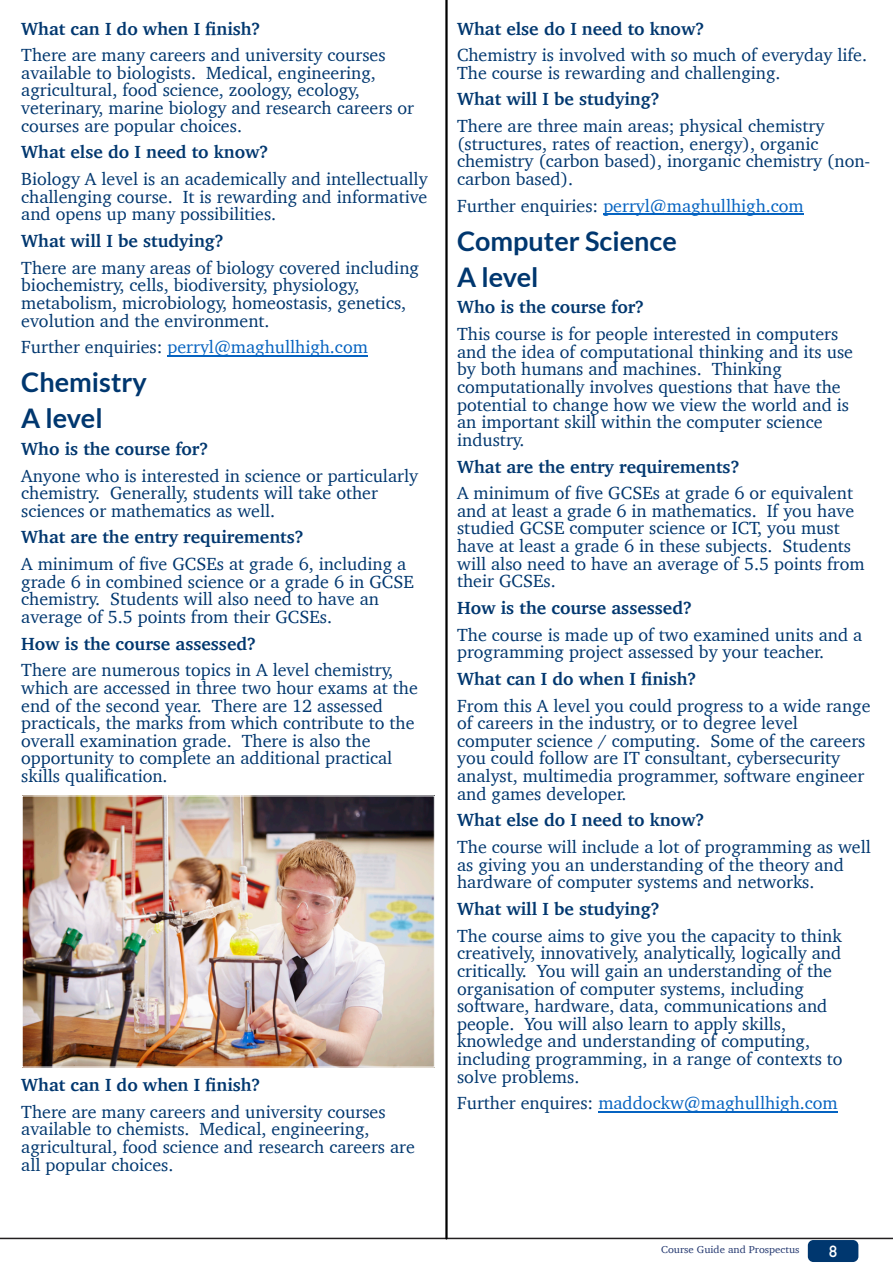
<style>
.page{position:relative;width:893px;height:1263px;background:#fff}
.page>*{position:absolute;margin:0;border:0;box-sizing:border-box;transform-origin:0 0}
.t1{font:700 27px/36px "Lato";color:#00376f}
.t2{font:18px/17.7px "Charter";color:#00376f}
.t3{font:700 18px "Charter";color:#00376f}
.t4{font:18px "Charter";color:#0563c1}
.t5{font:500 15px "Futura";color:#fff}
.t6{font:10.35px "Charter";color:#22376f;scale:1.05 1}
.s1{color:#00376f}
</style>
<div class="page">
<hr style="left:168px;top:355px;width:200px;height:1px;background:#0563c1">
<hr style="left:603px;top:214px;width:201px;height:1px;background:#0563c1">
<hr style="left:598px;top:1111px;width:240px;height:1px;background:#0563c1">
<img style="left:24px;top:798px;width:408px;height:267px">
<div style="left:22px;top:796px;width:412px;height:271px;border:1px solid #fff"></div>
<hr style="left:0;top:1238px;width:893px;height:1px;background:#231f20">
<div style="left:808px;top:1240px;width:50px;height:22px;background:#00376f;border-radius:5px"></div>
<hr style="left:445px;top:0;width:3px;height:1238px;background:#000">
<p class="t3" style="left:21px;top:17px;width:241px">What can I do when I finish?</p>
<p class="t2" style="left:21px;top:46px;width:394px">There are many careers and university courses available to biologists. Medical, engineering, agricultural, food science, zoology, ecology, veterinary, marine biology and research careers or courses are popular choices.</p>
<p class="t3" style="left:21px;top:141px;width:249px">What else do I need to know?</p>
<p class="t2" style="left:21px;top:170px;width:408px;text-align:justify">Biology A level is an academically and intellectually challenging course. It is rewarding and informative and opens up many possibilities.</p>
<p class="t3" style="left:21px;top:229px;width:204px">What will I be studying?</p>
<p class="t2" style="left:21px;top:258px;width:399px">There are many areas of biology covered including biochemistry, cells, biodiversity, physiology, metabolism, microbiology, homeostasis, genetics, evolution and the environment.</p>
<p class="t4" style="left:21px;top:336px;width:348px"><span class="s1">Further enquiries:</span> perryl@maghullhigh.com</p>
<h1 class="t1" style="left:21px;top:366px;width:127px">Chemistry<br>A level</h1>
<p class="t3" style="left:21px;top:437px;width:188px">Who is the course for?</p>
<p class="t2" style="left:21px;top:466px;width:398px">Anyone who is interested in science or particularly chemistry. Generally, students will take other sciences or mathematics as well.</p>
<p class="t3" style="left:21px;top:526px;width:284px">What are the entry requirements?</p>
<p class="t2" style="left:21px;top:554px;width:394px">A minimum of five GCSEs at grade 6, including a grade 6 in combined science or a grade 6 in GCSE chemistry. Students will also need to have an average of 5.5 points from their GCSEs.</p>
<p class="t3" style="left:21px;top:632px;width:236px">How is the course assessed?</p>
<p class="t2" style="left:21px;top:661px;width:398px">There are numerous topics in A level chemistry, which are accessed in three two hour exams at the end of the second year. There are 12 assessed practicals, the marks from which contribute to the overall examination grade. There is also the opportunity to complete an additional practical skills qualification.</p>
<p class="t3" style="left:21px;top:1073px;width:241px">What can I do when I finish?</p>
<p class="t2" style="left:21px;top:1102px;width:395px">There are many careers and university courses available to chemists. Medical, engineering, agricultural, food science and research careers are all popular choices.</p>
<p class="t3" style="left:457px;top:17px;width:249px">What else do I need to know?</p>
<p class="t2" style="left:457px;top:46px;width:411px">Chemistry is involved with so much of everyday life.<br>The course is rewarding and challenging.</p>
<p class="t3" style="left:457px;top:88px;width:204px">What will I be studying?</p>
<p class="t2" style="left:457px;top:117px;width:415px">There are three main areas; physical chemistry (structures, rates of reaction, energy), organic chemistry (carbon based), inorganic chemistry (non&shy;carbon based).</p>
<p class="t4" style="left:457px;top:194px;width:348px"><span class="s1">Further enquiries:</span> perryl@maghullhigh.com</p>
<h1 class="t1" style="left:457px;top:224px;width:221px">Computer Science<br>A level</h1>
<p class="t3" style="left:457px;top:296px;width:188px">Who is the course for?</p>
<p class="t2" style="left:457px;top:324px;width:397px">This course is for people interested in computers and the idea of computational thinking and its use by both humans and machines. Thinking computationally involves questions that have the potential to change how we view the world and is an important skill within the computer science industry.</p>
<p class="t3" style="left:457px;top:455px;width:284px">What are the entry requirements?</p>
<p class="t2" style="left:457px;top:484px;width:409px">A minimum of five GCSEs at grade 6 or equivalent and at least a grade 6 in mathematics. If you have studied GCSE computer science or ICT, you must have at least a grade 6 in these subjects. Students will also need to have an average of 5.5 points from their GCSEs.</p>
<p class="t3" style="left:457px;top:596px;width:236px">How is the course assessed?</p>
<p class="t2" style="left:457px;top:625px;width:407px">The course is made up of two examined units and a programming project assessed by your teacher.</p>
<p class="t3" style="left:457px;top:667px;width:241px">What can I do when I finish?</p>
<p class="t2" style="left:457px;top:696px;width:415px">From this A level you could progress to a wide range of careers in the industry, or to degree level computer science / computing. Some of the careers you could follow are IT consultant, cybersecurity analyst, multimedia programmer, software engineer and games developer.</p>
<p class="t3" style="left:457px;top:809px;width:249px">What else do I need to know?</p>
<p class="t2" style="left:457px;top:837px;width:415px">The course will include a lot of programming as well as giving you an understanding of the theory and hardware of computer systems and networks.</p>
<p class="t3" style="left:457px;top:897px;width:204px">What will I be studying?</p>
<p class="t2" style="left:457px;top:926px;width:387px">The course aims to give you the capacity to think creatively, innovatively, analytically, logically and critically. You will gain an understanding of the organisation of computer systems, including software, hardware, data, communications and people. You will also learn to apply skills, knowledge and understanding of computing, including programming, in a range of contexts to solve problems.</p>
<p class="t4" style="left:457px;top:1092px;width:382px"><span class="s1">Further enquires:</span> maddockw@maghullhigh.com</p>
<p class="t6" style="left:661px;top:1243px;width:133px">Course Guide and Prospectus</p>
<p class="t5" style="left:828px;top:1245px;width:11px">8</p>
</div>
